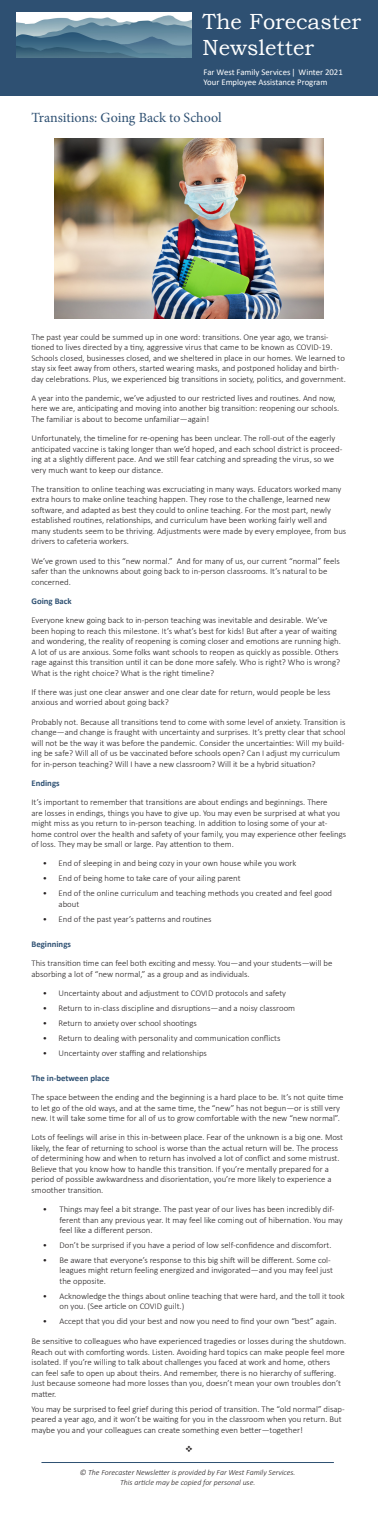
<style>
.page{position:relative;width:378px;height:1523px;background:#fff}
.page>*{position:absolute;margin:0;border:0;box-sizing:border-box;transform-origin:0 0}
.t1{font:21.88px/26.2px "Bookman Old Style";color:#fff}
.t2{font:14px "Minion Pro";letter-spacing:-.005em;color:#2e5072}
.t3{font:300 8.75px/10.5px "Calibri";color:#231f20}
.t4{font:8.75px/10.5px "Calibri";color:#fff}
.t5{font:700 8.75px "Calibri";color:#2e5072}
.t6{font:italic 300 7.88px/9.5px "Calibri";color:#231f20;text-align:center}
</style>
<div class="page">
<div style="left:0;top:0;width:378px;height:95px;background:#2e5072"></div>
<img style="left:17px;top:13px;width:174px;height:45px">
<hr style="left:41px;top:1462px;width:293px;height:1px;background:#2e5072">
<img style="left:55px;top:139px;width:268px;height:179px">
<h1 class="t1" style="left:203px;top:8px;width:160px">The Forecaster<br>Newsletter</h1>
<p class="t4" style="left:204px;top:67px;width:141px">Far West Family Services Winter 2021<br>Your Employee Assistance Program</p>
<h2 class="t2" style="left:32px;top:108px;width:192px">Transitions: Going Back to School</h2>
<p class="t3" style="left:32px;top:331px;width:316px">The past year could be summed up in one word: transitions. One year ago, we transi&shy;tioned to lives directed by a tiny, aggressive virus that came to be known as COVID-19.<br>Schools closed, businesses closed, and we sheltered in place in our homes. We learned to stay six feet away from others, started wearing masks, and postponed holiday and birth&shy;day celebrations. Plus, we experienced big transitions in society, politics, and government.</p>
<p class="t3" style="left:32px;top:392px;width:309px">A year into the pandemic, we’ve adjusted to our restricted lives and routines. And now, here we are, anticipating and moving into another big transition: reopening our schools.<br>The familiar is about to become unfamiliar—again!</p>
<p class="t3" style="left:32px;top:433px;width:312px">Unfortunately, the timeline for re-opening has been unclear. The roll-out of the eagerly anticipated vaccine is taking longer than we’d hoped, and each school district is proceed&shy;ing at a slightly different pace. And we still fear catching and spreading the virus, so we very much want to keep our distance.</p>
<p class="t3" style="left:32px;top:483px;width:316px">The transition to online teaching was excruciating in many ways. Educators worked many extra hours to make online teaching happen. They rose to the challenge, learned new software, and adapted as best they could to online teaching. For the most part, newly established routines, relationships, and curriculum have been working fairly well and many students seem to be thriving. Adjustments were made by every employee, from bus drivers to cafeteria workers.</p>
<p class="t3" style="left:32px;top:555px;width:310px">We’ve grown used to this “new normal.” And for many of us, our current “normal” feels safer than the unknowns about going back to in-person classrooms. It’s natural to be concerned.</p>
<p class="t5" style="left:32px;top:595px;width:42px">Going Back</p>
<p class="t3" style="left:32px;top:615px;width:311px">Everyone knew going back to in-person teaching was inevitable and desirable. We’ve been hoping to reach this milestone. It’s what’s best for kids! But after a year of waiting and wondering, the reality of reopening is coming closer and emotions are running high.<br>A lot of us are anxious. Some folks want schools to reopen as quickly as possible. Others rage against this transition until it can be done more safely. Who is right? Who is wrong?<br>What is the right choice? What is the right timeline?</p>
<p class="t3" style="left:32px;top:686px;width:300px">If there was just one clear answer and one clear date for return, would people be less anxious and worried about going back?</p>
<p class="t3" style="left:32px;top:716px;width:316px">Probably not. Because all transitions tend to come with some level of anxiety. Transition is change—and change is fraught with uncertainty and surprises. It’s pretty clear that school will not be the way it was before the pandemic. Consider the uncertainties: Will my build&shy;ing be safe? Will all of us be vaccinated before schools open? Can I adjust my curriculum for in-person teaching? Will I have a new classroom? Will it be a hybrid situation?</p>
<p class="t5" style="left:32px;top:777px;width:30px">Endings</p>
<p class="t3" style="left:32px;top:797px;width:316px">It’s important to remember that transitions are about endings and beginnings. There<br>are losses in endings, things you have to give up. You may even be surprised at what you might miss as you return to in-person teaching. In addition to losing some of your at&shy;home control over the health and safety of your family, you may experience other feelings of loss. They may be small or large. Pay attention to them.</p>
<p class="t3" style="left:43px;top:858px;width:255px">• End of sleeping in and being cozy in your own house while you work</p>
<p class="t3" style="left:43px;top:873px;width:199px">• End of being home to take care of your ailing parent</p>
<p class="t3" style="left:59px;top:888px;width:275px;text-indent:-16px">• End of the online curriculum and teaching methods you created and feel good about</p>
<p class="t3" style="left:43px;top:913px;width:170px">• End of the past year’s patterns and routines</p>
<p class="t5" style="left:32px;top:938px;width:41px">Beginnings</p>
<p class="t3" style="left:32px;top:958px;width:302px">This transition time can feel both exciting and messy. You—and your students—will be absorbing a lot of “new normal,” as a group and as individuals.</p>
<p class="t3" style="left:43px;top:987px;width:245px">• Uncertainty about and adjustment to COVID protocols and safety</p>
<p class="t3" style="left:43px;top:1002px;width:254px">• Return to in-class discipline and disruptions—and a noisy classroom</p>
<p class="t3" style="left:43px;top:1017px;width:156px">• Return to anxiety over school shootings</p>
<p class="t3" style="left:43px;top:1032px;width:239px">• Return to dealing with personality and communication conflicts</p>
<p class="t3" style="left:43px;top:1047px;width:166px">• Uncertainty over staffing and relationships</p>
<p class="t5" style="left:32px;top:1071px;width:80px">The in-between place</p>
<p class="t3" style="left:32px;top:1092px;width:313px">The space between the ending and the beginning is a hard place to be. It’s not quite time to let go of the old ways, and at the same time, the “new” has not begun—or is still very new. It will take some time for all of us to grow comfortable with the new “new normal”.</p>
<p class="t3" style="left:32px;top:1132px;width:313px">Lots of feelings will arise in this in-between place. Fear of the unknown is a big one. Most likely, the fear of returning to school is worse than the actual return will be. The process of determining how and when to return has involved a lot of conflict and some mistrust.<br>Believe that you know how to handle this transition. If you’re mentally prepared for a period of possible awkwardness and disorientation, you’re more likely to experience a smoother transition.</p>
<p class="t3" style="left:59px;top:1204px;width:285px;text-indent:-17px">• Things may feel a bit strange. The past year of our lives has been incredibly dif&shy;ferent than any previous year. It may feel like coming out of hibernation. You may feel like a different person.</p>
<p class="t3" style="left:43px;top:1239px;width:290px">• Don’t be surprised if you have a period of low self-confidence and discomfort.</p>
<p class="t3" style="left:59px;top:1254px;width:275px;text-indent:-17px">• Be aware that everyone’s response to this big shift will be different. Some col&shy;leagues might return feeling energized and invigorated—and you may feel just the opposite.</p>
<p class="t3" style="left:59px;top:1290px;width:287px;text-indent:-17px">• Acknowledge the things about online teaching that were hard, and the toll it took on you. (See article on COVID guilt.)</p>
<p class="t3" style="left:43px;top:1316px;width:295px">• Accept that you did your best and now you need to find your own “best” again.</p>
<p class="t3" style="left:31px;top:1336px;width:316px">Be sensitive to colleagues who have experienced tragedies or losses during the shutdown.<br>Reach out with comforting words. Listen. Avoiding hard topics can make people feel more isolated. If you’re willing to talk about challenges you faced at work and home, others<br>can feel safe to open up about theirs. And remember, there is no hierarchy of suffering.<br>Just because someone had more losses than you, doesn’t mean your own troubles don’t matter.</p>
<p class="t3" style="left:31px;top:1403px;width:315px">You may be surprised to feel grief during this period of transition. The “old normal” disap&shy;peared a year ago, and it won’t be waiting for you in the classroom when you return. But maybe you and your colleagues can create something even better—together!</p>
<p class="t6" style="left:80px;top:1467px;width:217px">© The Forecaster Newsletter is provided by Far West Family Services.<br>This article may be copied for personal use.</p>
</div>
